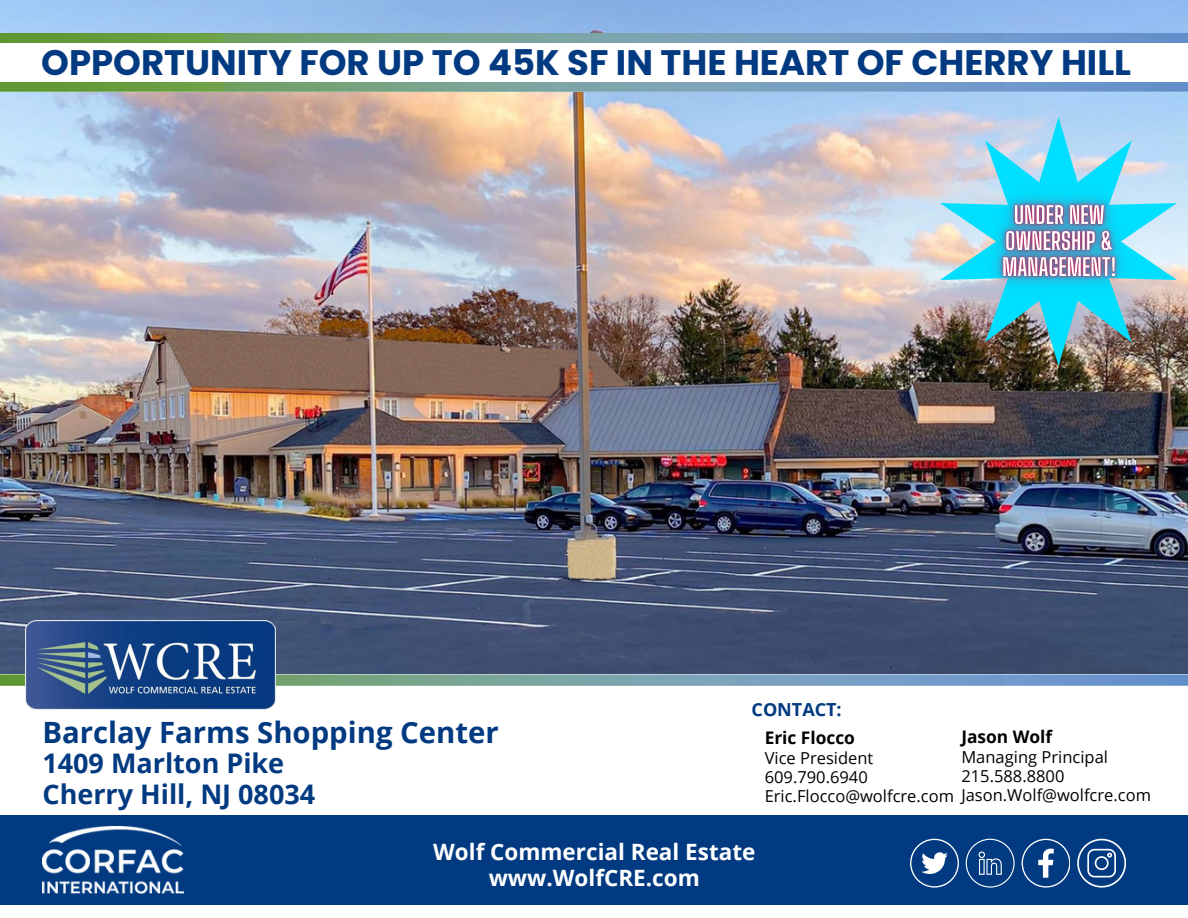
<style>
.page{position:relative;width:1188px;height:918px;background:#fff}
.page>*{position:absolute;margin:0;border:0;box-sizing:border-box;transform-origin:0 0}
.t1{font:700 35.4px "Poppins";color:#013a81}
.t2{font:700 29.25px "Open Sans";color:#013a81}
.t3{font:700 27px "Open Sans";color:#013a81}
.t4{font:700 22.5px "Open Sans";color:#fff}
.t5{font:700 18px "Open Sans";color:#013a81}
.t6{font:700 17.25px "Open Sans";color:#000}
.t7{font:16.5px/19.2px "Open Sans";color:#000}
</style>
<div class="page">
<div style="left:0;top:815px;width:1188px;height:90px;background:#013a81"></div>
<img style="left:0;top:0;width:1188px;height:675px">
<img style="left:0;top:34px;width:1188px;height:48px">
<img style="left:0;top:675px;width:1188px;height:11px">
<img style="left:26px;top:621px;width:250px;height:89px">
<img style="left:42px;top:826px;width:141px;height:68px">
<svg style="left:966px;top:839px;width:48px;height:48px"></svg>
<svg style="left:1022px;top:839px;width:48px;height:48px"></svg>
<svg style="left:910px;top:839px;width:48px;height:48px"></svg>
<svg style="left:1077px;top:839px;width:49px;height:48px"></svg>
<img style="left:941px;top:117px;width:236px;height:249px">
<img style="left:969px;top:170px;width:179px;height:144px">
<img style="left:0;top:82px;width:1188px;height:9px">
<p class="t1" style="left:41px;top:38px;width:1091px">OPPORTUNITY FOR UP TO 45K SF IN THE HEART OF CHERRY HILL</p>
<p class="t5" style="left:752px;top:697px;width:92px">CONTACT:</p>
<p class="t2" style="left:42px;top:712px;width:458px">Barclay Farms Shopping Center</p>
<p class="t3" style="left:42px;top:744px;width:243px">1409 Marlton Pike</p>
<p class="t3" style="left:42px;top:775px;width:274px">Cherry Hill, NJ 08034</p>
<p class="t4" style="left:433px;top:836px;width:324px">Wolf Commercial Real Estate</p>
<p class="t4" style="left:489px;top:862px;width:213px">www.WolfCRE.com</p>
<p class="t6" style="left:961px;top:725px;width:92px">Jason Wolf</p>
<p class="t7" style="left:961px;top:747px;width:148px">Managing Principal</p>
<p class="t7" style="left:961px;top:766px;width:105px">215.588.8800</p>
<p class="t6" style="left:765px;top:725px;width:92px">Eric Flocco</p>
<p class="t7" style="left:765px;top:748px;width:388px">Vice President<br>609.790.6940<br>Eric.Flocco@wolfcre.com Jason.Wolf@wolfcre.com</p>
</div>
